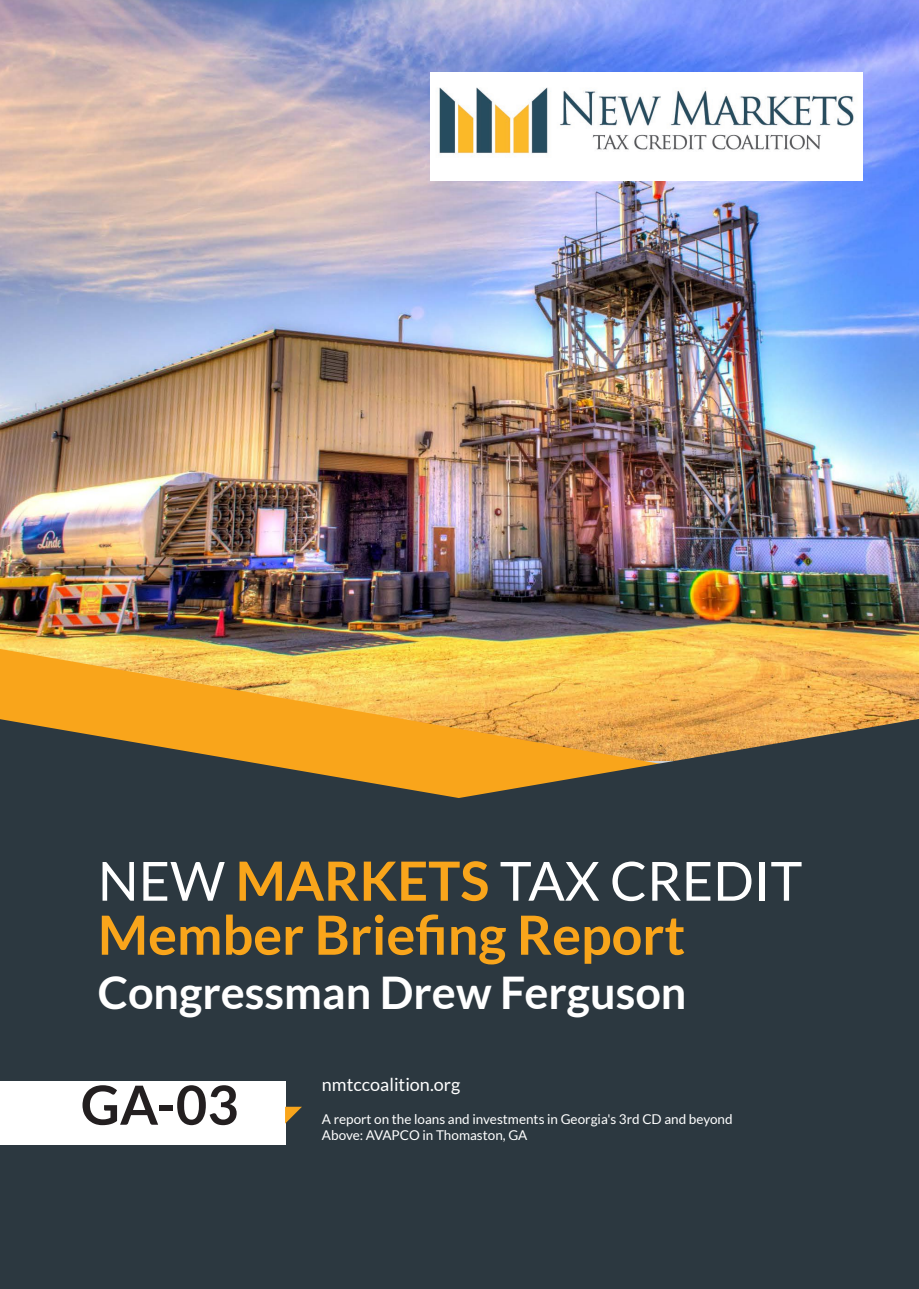
<style>
.page{position:relative;width:919px;height:1289px;background:#fff}
.page>*{position:absolute;margin:0;border:0;box-sizing:border-box;transform-origin:0 0}
.t1{font:700 54px/54px "Lato";color:#f9a51b}
.t2{font:700 54px "Lato";color:#231f20}
.t3{font:700 45px "Lato";color:#fff}
.t4{font:18px "Lato";color:#fff}
.t5{font:13.5px "Lato";color:#fff}
.s1{font-weight:400;color:#fff}
</style>
<div class="page">
<img style="left:0;top:0;width:918px;height:719px">
<svg style="left:0;top:649px;width:664px;height:70px;background:#f5bd45"></svg>
<svg style="left:0;top:719px;width:918px;height:569px;background:#3a403e"></svg>
<div style="left:0;top:1081px;width:285px;height:63px;background:#fff"></div>
<svg style="left:285px;top:1106px;width:17px;height:17px"></svg>
<img style="left:430px;top:72px;width:432px;height:108px">
<p class="t1" style="left:98px;top:853px;width:706px"><span class="s1">NEW</span> MARKETS <span class="s1">TAX CREDIT<br></span>Member Briefing Report</p>
<p class="t3" style="left:98px;top:966px;width:590px">Congressman Drew Ferguson</p>
<p class="t2" style="left:81px;top:1074px;width:159px">GA-03</p>
<p class="t4" style="left:322px;top:1074px;width:140px">nmtccoalition.org</p>
<p class="t5" style="left:322px;top:1111px;width:412px">A report on the loans and investments in Georgia's 3rd CD and beyond</p>
<p class="t5" style="left:322px;top:1127px;width:207px">Above: AVAPCO in Thomaston, GA</p>
</div>
